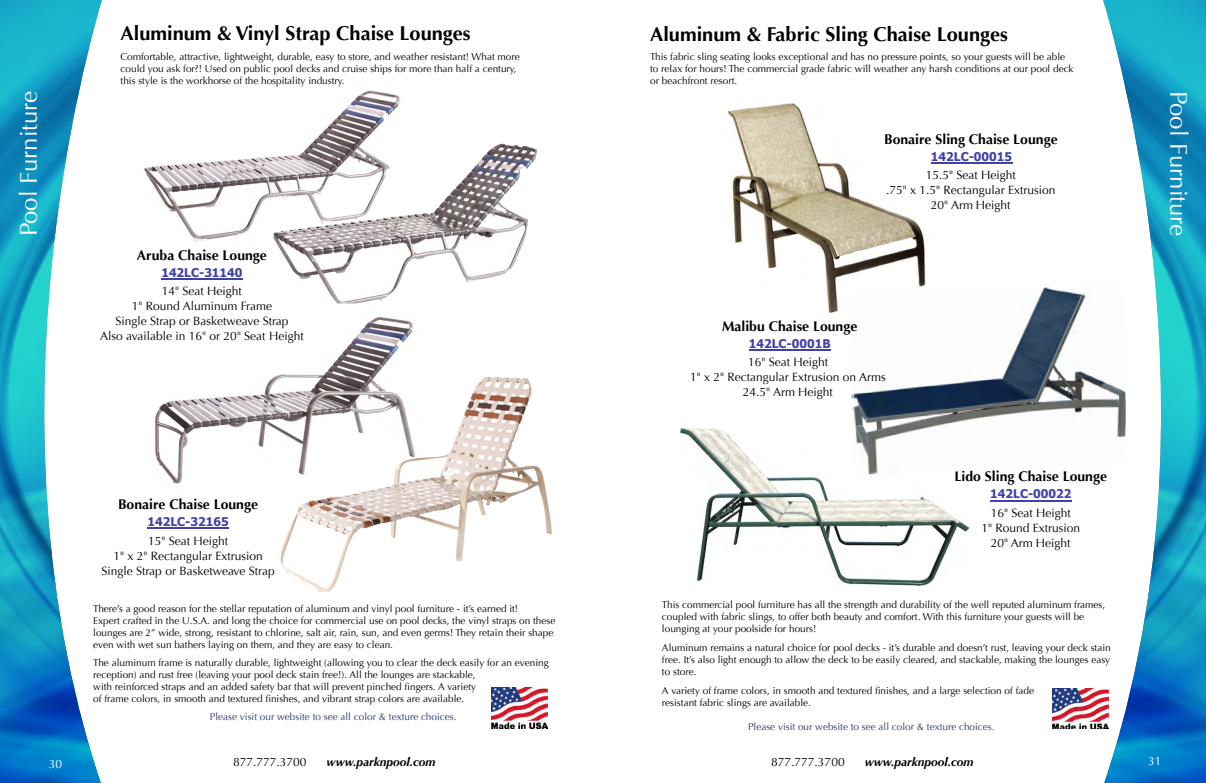
<style>
.page{position:relative;width:1206px;height:783px;background:#fff}
.page>*{position:absolute;margin:0;border:0;box-sizing:border-box;transform-origin:0 0}
.t1{font:24px "Optima";color:#fff}
.t2{font:700 20px "Optima";color:#000}
.t3{font:700 14px "Optima";color:#000}
.t4{font:12px/15px "Optima";color:#000;text-align:center}
.t5{font:700 12px "Tahoma";color:#4040aa}
.t6{font:italic 700 12px "Optima";color:#000}
.t7{font:12px "Optima";color:#fff}
.t8{font:10px/12px "Optima";color:#000}
.t9{font:10px "Optima";color:#293773}
.s1{color:#fff}
</style>
<div class="page">
<img style="left:155px;top:317px;width:258px;height:167px">
<img style="left:144px;top:90px;width:256px;height:152px">
<img style="left:1103px;top:0;width:103px;height:783px">
<img style="left:0;top:0;width:102px;height:783px">
<img style="left:267px;top:377px;width:285px;height:215px">
<img style="left:727px;top:103px;width:199px;height:210px">
<svg style="left:547px;top:688px;width:1px;height:40px"></svg>
<img style="left:491px;top:687px;width:56px;height:41px">
<svg style="left:1052px;top:688px;width:58px;height:41px"></svg>
<img style="left:1053px;top:688px;width:56px;height:41px">
<img style="left:269px;top:144px;width:269px;height:160px">
<hr style="left:161px;top:279px;width:82px;height:1px;background:#4040aa">
<hr style="left:147px;top:528px;width:82px;height:1px;background:#4040aa">
<hr style="left:931px;top:162px;width:81px;height:2px;background:#4040aa">
<img style="left:680px;top:429px;width:288px;height:157px">
<hr style="left:990px;top:500px;width:81px;height:1px;background:#4040aa">
<img style="left:848px;top:285px;width:280px;height:190px">
<hr style="left:749px;top:349px;width:82px;height:1px;background:#4040aa">
<h1 class="t1" style="left:15px;top:236px;width:147px;rotate:-90deg">Pool Furniture</h1>
<h2 class="t2" style="left:120px;top:22px;width:352px">Aluminum &amp; Vinyl Strap Chaise Lounges</h2>
<p class="t8" style="left:121px;top:51px;width:401px">Comfortable, attractive, lightweight, durable, easy to store, and weather resistant! What more could you ask for?! Used on public pool decks and cruise ships for more than half a century, this style is the workhorse of the hospitality industry.</p>
<h3 class="t3" style="left:137px;top:247px;width:131px">Aruba Chaise Lounge</h3>
<p class="t5" style="left:161px;top:264px;width:83px">142LC-31140</p>
<p class="t4" style="left:100px;top:284px;width:205px">14" Seat Height<br>1" Round Aluminum Frame<br>Single Strap or Basketweave Strap<br>Also available in 16" or 20" Seat Height</p>
<p class="t7" style="left:49px;top:756px;width:15px">30</p>
<h3 class="t3" style="left:118px;top:496px;width:142px">Bonaire Chaise Lounge</h3>
<p class="t5" style="left:147px;top:513px;width:83px">142LC-32165</p>
<p class="t4" style="left:101px;top:533px;width:175px">15" Seat Height<br>1" x 2" Rectangular Extrusion<br>Single Strap or Basketweave Strap</p>
<p class="t8" style="left:93px;top:603px;width:464px">There’s a good reason for the stellar reputation of aluminum and vinyl pool furniture - it’s earned it!<br>Expert crafted in the U.S.A. and long the choice for commercial use on pool decks, the vinyl straps on these lounges are 2” wide, strong, resistant to chlorine, salt air, rain, sun, and even germs! They retain their shape even with wet sun bathers laying on them, and they are easy to clean.</p>
<p class="t8" style="left:93px;top:657px;width:457px">The aluminum frame is naturally durable, lightweight (allowing you to clear the deck easily for an evening reception) and rust free (leaving your pool deck stain free!). All the lounges are stackable,<br>with reinforced straps and an added safety bar that will prevent pinched fingers. A variety<br>of frame colors, in smooth and textured finishes, and vibrant strap colors are available.</p>
<p class="t9" style="left:210px;top:711px;width:248px">Please visit our website to see all color &amp; texture choices.</p>
<p class="t4" style="left:233px;top:754px;width:75px">877.777.3700</p>
<p class="t6" style="left:327px;top:754px;width:110px">www.parknpool.com</p>
<h2 class="t2" style="left:650px;top:22px;width:359px">Aluminum &amp; Fabric Sling Chaise Lounges</h2>
<p class="t8" style="left:650px;top:51px;width:425px">This fabric sling seating looks exceptional and has no pressure points, so your guests will be able to relax for hours! The commercial grade fabric will weather any harsh conditions at our pool deck or beachfront resort.</p>
<h3 class="t3" style="left:884px;top:131px;width:175px">Bonaire Sling Chaise Lounge</h3>
<p class="t5" style="left:931px;top:148px;width:83px">142LC-00015</p>
<p class="t4" style="left:886px;top:168px;width:171px">15.5" Seat Height<br>.75" x 1.5" Rectangular Extrusion<br>20" Arm Height</p>
<h1 class="t1" style="left:1193px;top:91px;width:147px;rotate:90deg">Pool Furniture</h1>
<h3 class="t3" style="left:722px;top:318px;width:137px">Malibu Chaise Lounge</h3>
<p class="t5" style="left:749px;top:335px;width:83px">142LC-0001B</p>
<p class="t4" style="left:690px;top:355px;width:197px">16" Seat Height<br>1" x 2" Rectangular Extrusion on Arms<br>24.5" Arm Height</p>
<h3 class="t3" style="left:955px;top:469px;width:154px">Lido Sling Chaise Lounge</h3>
<p class="t5" style="left:990px;top:486px;width:83px">142LC-00022</p>
<p class="t4" style="left:981px;top:505px;width:100px">16" Seat Height<br>1" Round Extrusion<br>20" Arm Height</p>
<p class="t8" style="left:662px;top:599px;width:445px">This commercial pool furniture has all the strength and durability of the well reputed aluminum frames, coupled with fabric slings, to offer both beauty and comfort. With this furniture your guests will be lounging at your poolside for hours!</p>
<p class="t8" style="left:662px;top:642px;width:450px;text-align:justify">Aluminum remains a natural choice for pool decks - it’s durable and doesn’t rust, leaving your deck stain free. It’s also light enough to allow the deck to be easily cleared, and stackable, making the lounges easy to store.</p>
<p class="t8" style="left:662px;top:685px;width:374px">A variety of frame colors, in smooth and textured finishes, and a large selection of fade resistant fabric slings are available.</p>
<p class="t9" style="left:748px;top:721px;width:248px">Please visit our website to see all color &amp; texture choices.</p>
<p class="t4" style="left:771px;top:754px;width:75px">877.777.3700</p>
<p class="t6" style="left:865px;top:754px;width:110px">www.parknpool.com</p>
<p class="t4" style="left:1130px;top:754px;width:33px">33 <span class="s1">31</span></p>
</div>
